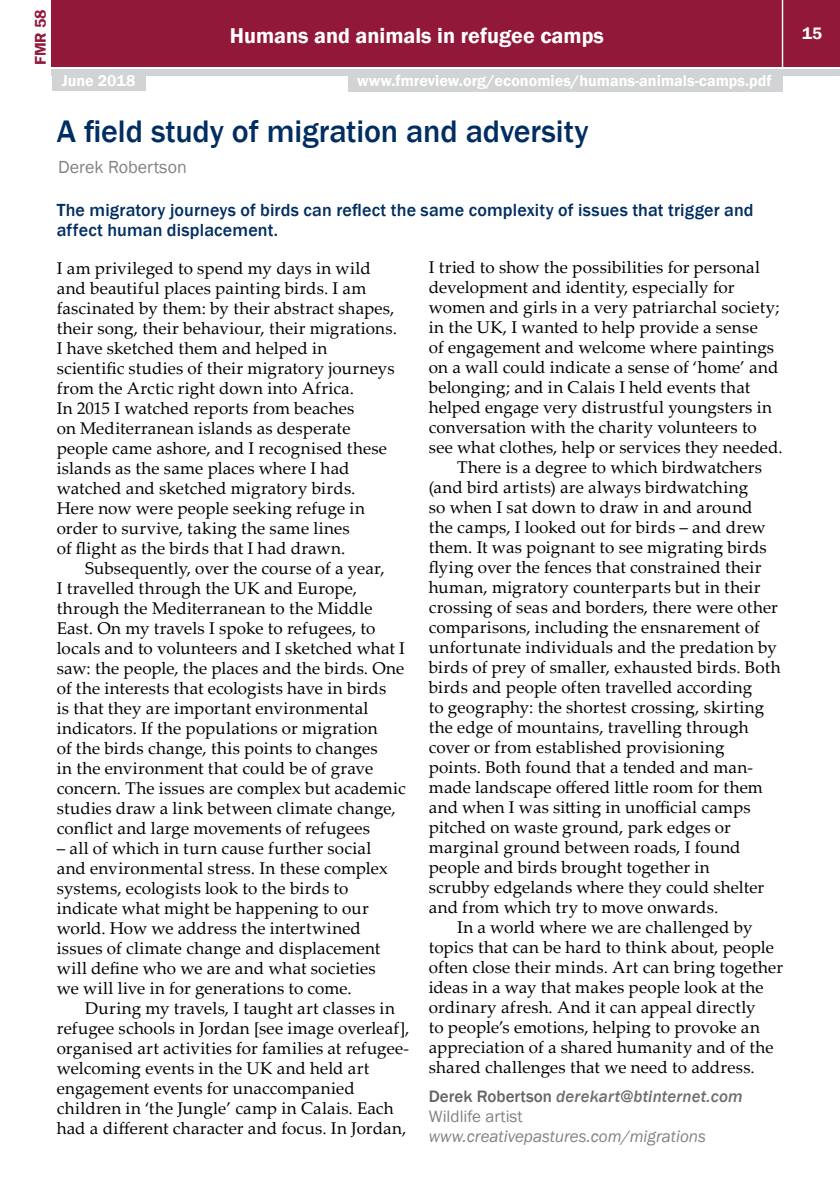
<style>
.page{position:relative;width:840px;height:1191px;background:#fff}
.page>*{position:absolute;margin:0;border:0;box-sizing:border-box;transform-origin:0 0}
.t1{font:500 32px "Franklin Gothic";letter-spacing:-.005em;color:#002d62}
.t2{font:600 22px "Franklin Gothic";color:#fff}
.t3{font:500 18px/20px "Franklin Gothic";letter-spacing:.01em;color:#002d62}
.t4{font:18px "Franklin Gothic";color:#808285}
.t5{font:17px/20px "Palatino Linotype";letter-spacing:.01em;color:#000}
.t6{font:italic 500 17px/20px "Franklin Gothic";letter-spacing:.01em;color:#6d6e71}
.t7{font:italic 17px "Franklin Gothic";color:#808285}
.t8{font:600 17px "Franklin Gothic";color:#fff}
.t9{font:600 16px "Franklin Gothic";color:#fff}
.t10{font:600 16px "Franklin Gothic";color:#92183a}
.s1{font-style:normal;color:#636466}
.s2{font-weight:400;font-style:normal;color:#808285}
</style>
<div class="page">
<div style="left:52px;top:0;width:787px;height:66px;background:#92183a"></div>
<div style="left:52px;top:69px;width:787px;height:6px;background:#d1d3d4"></div>
<hr style="left:781px;top:0;width:1px;height:68px;background:#fff">
<div style="left:52px;top:73px;width:93px;height:18px;background:#d1d3d4"></div>
<div style="left:348px;top:74px;width:434px;height:18px;background:#d1d3d4"></div>
<p class="t10" style="left:31px;top:65px;width:57px;rotate:-90deg">FMR 58</p>
<p class="t2" style="left:230px;top:22px;width:375px">Humans and animals in refugee camps</p>
<p class="t8" style="left:801px;top:23px;width:22px">15</p>
<p class="t9" style="left:62px;top:71px;width:75px">June 2018</p>
<p class="t9" style="left:357px;top:71px;width:415px">www.fmreview.org/economies/humans-animals-camps.pdf</p>
<h1 class="t1" style="left:57px;top:111px;width:533px">A field study of migration and adversity</h1>
<p class="t4" style="left:58px;top:156px;width:130px">Derek Robertson</p>
<p class="t3" style="left:57px;top:200px;width:698px">The migratory journeys of birds can reflect the same complexity of issues that trigger and affect human displacement.</p>
<p class="t5" style="left:57px;top:257px;width:341px">I am privileged to spend my days in wild and beautiful places painting birds. I am fascinated by them: by their abstract shapes, their song, their behaviour, their migrations.<br>I have sketched them and helped in scientific studies of their migratory journeys from the Arctic right down into Africa.<br>In 2015 I watched reports from beaches<br>on Mediterranean islands as desperate people came ashore, and I recognised these islands as the same places where I had watched and sketched migratory birds.<br>Here now were people seeking refuge in order to survive, taking the same lines<br>of flight as the birds that I had drawn.</p>
<p class="t5" style="left:57px;top:557px;width:350px;text-indent:28px">Subsequently, over the course of a year,<br>I travelled through the UK and Europe, through the Mediterranean to the Middle East. On my travels I spoke to refugees, to locals and to volunteers and I sketched what I saw: the people, the places and the birds. One of the interests that ecologists have in birds<br>is that they are important environmental indicators. If the populations or migration<br>of the birds change, this points to changes<br>in the environment that could be of grave concern. The issues are complex but academic studies draw a link between climate change, conflict and large movements of refugees</p>
<p class="t5" style="left:57px;top:837px;width:332px">– all of which in turn cause further social and environmental stress. In these complex systems, ecologists look to the birds to indicate what might be happening to our world. How we address the intertwined issues of climate change and displacement will define who we are and what societies we will live in for generations to come.</p>
<p class="t5" style="left:57px;top:997px;width:354px;text-indent:28px">During my travels, I taught art classes in refugee schools in Jordan [see image overleaf], organised art activities for families at refugee&shy;welcoming events in the UK and held art engagement events for unaccompanied children in ‘the Jungle’ camp in Calais. Each had a different character and focus. In Jordan,</p>
<p class="t5" style="left:428px;top:257px;width:332px">I tried to show the possibilities for personal</p>
<p class="t5" style="left:428px;top:277px;width:307px">development and identity, especially for</p>
<p class="t5" style="left:428px;top:297px;width:352px">women and girls in a very patriarchal society;</p>
<p class="t5" style="left:428px;top:317px;width:330px">in the UK, I wanted to help provide a sense</p>
<p class="t5" style="left:428px;top:337px;width:346px">of engagement and welcome where paintings</p>
<p class="t5" style="left:428px;top:357px;width:351px">on a wall could indicate a sense of ‘home’ and</p>
<p class="t5" style="left:428px;top:377px;width:323px">belonging; and in Calais I held events that</p>
<p class="t5" style="left:428px;top:397px;width:344px">helped engage very distrustful youngsters in</p>
<p class="t5" style="left:428px;top:417px;width:329px">conversation with the charity volunteers to</p>
<p class="t5" style="left:428px;top:437px;width:355px">see what clothes, help or services they needed.</p>
<p class="t5" style="left:457px;top:457px;width:306px">There is a degree to which birdwatchers</p>
<p class="t5" style="left:428px;top:477px;width:320px">(and bird artists) are always birdwatching</p>
<p class="t5" style="left:428px;top:497px;width:325px">so when I sat down to draw in and around</p>
<p class="t5" style="left:428px;top:517px;width:338px">the camps, I looked out for birds – and drew</p>
<p class="t5" style="left:428px;top:537px;width:339px">them. It was poignant to see migrating birds</p>
<p class="t5" style="left:428px;top:557px;width:334px">flying over the fences that constrained their</p>
<p class="t5" style="left:428px;top:577px;width:333px">human, migratory counterparts but in their</p>
<p class="t5" style="left:428px;top:597px;width:350px">crossing of seas and borders, there were other</p>
<p class="t5" style="left:428px;top:617px;width:332px">comparisons, including the ensnarement of</p>
<p class="t5" style="left:428px;top:637px;width:349px">unfortunate individuals and the predation by</p>
<p class="t5" style="left:428px;top:657px;width:353px">birds of prey of smaller, exhausted birds. Both</p>
<p class="t5" style="left:428px;top:677px;width:325px">birds and people often travelled according</p>
<p class="t5" style="left:428px;top:697px;width:337px">to geography: the shortest crossing, skirting</p>
<p class="t5" style="left:428px;top:717px;width:321px">the edge of mountains, travelling through</p>
<p class="t5" style="left:428px;top:737px;width:297px">cover or from established provisioning</p>
<p class="t5" style="left:428px;top:757px;width:326px">points. Both found that a tended and man-</p>
<p class="t5" style="left:428px;top:777px;width:335px">made landscape offered little room for them</p>
<p class="t5" style="left:428px;top:797px;width:323px">and when I was sitting in unofficial camps</p>
<p class="t5" style="left:428px;top:817px;width:303px">pitched on waste ground, park edges or</p>
<p class="t5" style="left:428px;top:837px;width:313px">marginal ground between roads, I found</p>
<p class="t5" style="left:428px;top:857px;width:282px">people and birds brought together in</p>
<p class="t5" style="left:428px;top:877px;width:337px">scrubby edgelands where they could shelter</p>
<p class="t5" style="left:428px;top:897px;width:291px">and from which try to move onwards.</p>
<p class="t5" style="left:457px;top:917px;width:297px">In a world where we are challenged by</p>
<p class="t5" style="left:428px;top:937px;width:346px">topics that can be hard to think about, people</p>
<p class="t5" style="left:428px;top:957px;width:355px">often close their minds. Art can bring together</p>
<p class="t5" style="left:428px;top:977px;width:336px">ideas in a way that makes people look at the</p>
<p class="t5" style="left:428px;top:997px;width:328px">ordinary afresh. And it can appeal directly</p>
<p class="t5" style="left:428px;top:1017px;width:332px">to people’s emotions, helping to provoke an</p>
<p class="t5" style="left:428px;top:1037px;width:346px">appreciation of a shared humanity and of the</p>
<p class="t5" style="left:428px;top:1057px;width:327px">shared challenges that we need to address.</p>
<p class="t6" style="left:428px;top:1086px;width:315px"><span class="s1">Derek Robertson</span> derekart@btinternet.com<br><span class="s2">Wildlife artist</span></p>
<p class="t7" style="left:428px;top:1125px;width:278px">www.creativepastures.com/migrations</p>
</div>
